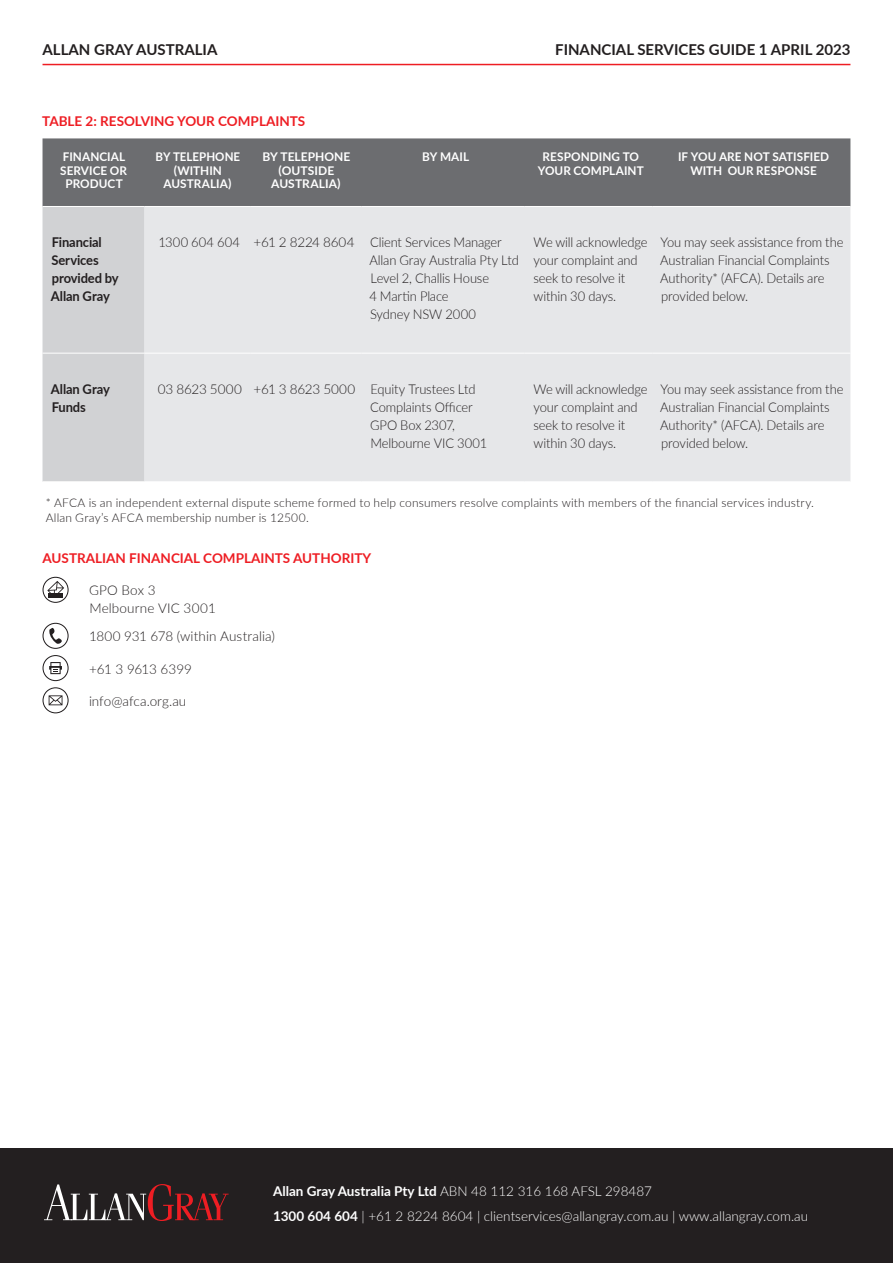
<style>
.page{position:relative;width:893px;height:1263px;background:#fff}
.page>*{position:absolute;margin:0;border:0;box-sizing:border-box;transform-origin:0 0}
.t1{font:700 15px "Lato";color:#231f20}
.t2{font:300 13.5px/18px "Lato";letter-spacing:-.01em;color:#231f20;scale:.96 1}
.t3{font:300 13.5px/25.2px "Lato";color:#fff}
.t4{font:300 13.5px "Lato";letter-spacing:-.01em;color:#231f20}
.Paragraph_Style_1{font:700 13.5px "Lato";color:#ee1d23}
.t5{font:700 13.5px/18px "Lato";letter-spacing:-.01em;color:#231f20;scale:.96 1}
.t6{font:300 13.5px/18px "Lato";letter-spacing:.01em;color:#231f20}
.t7{font:300 12px/15px "Lato";letter-spacing:.015em;color:#231f20}
.Table_H1_-_white{font:700 12px/13.8px "Lato";letter-spacing:.005em;color:#fff;text-align:center}
.Table_H1_-_white-2{font:700 12px/13.8px "Lato";letter-spacing:.005em;color:#fff;text-align:center;scale:.96 1}
.s1{font-weight:700}
</style>
<div class="page">
<hr style="left:43px;top:64px;width:807px;height:1px;background:#ee1d23">
<div style="left:0;top:1148px;width:893px;height:115px;background:#231f20"></div>
<svg style="left:44px;top:1184px;width:185px;height:37px"></svg>
<div style="left:43px;top:138px;width:807px;height:68px;background:#6c6d70"></div>
<div style="left:43px;top:207px;width:102px;height:274px;background:#d1d2d4"></div>
<div style="left:145px;top:207px;width:705px;height:274px;background:#e6e7e9"></div>
<hr style="left:43px;top:353px;width:102px;height:1px;background:#fff">
<hr style="left:145px;top:353px;width:106px;height:1px;background:#fff">
<hr style="left:251px;top:353px;width:110px;height:1px;background:#fff">
<hr style="left:361px;top:353px;width:164px;height:1px;background:#fff">
<hr style="left:525px;top:353px;width:127px;height:1px;background:#fff">
<hr style="left:652px;top:353px;width:198px;height:1px;background:#fff">
<svg style="left:43px;top:577px;width:26px;height:26px"></svg>
<hr style="left:48px;top:594px;width:15px;height:4px;background:#231f20">
<svg style="left:43px;top:623px;width:26px;height:26px"></svg>
<svg style="left:43px;top:655px;width:26px;height:26px"></svg>
<svg style="left:43px;top:687px;width:26px;height:26px"></svg>
<p class="t1" style="left:43px;top:38px;width:176px">ALLAN GRAY AUSTRALIA</p>
<p class="t1" style="left:555px;top:38px;width:297px">FINANCIAL SERVICES GUIDE 1 APRIL 2023</p>
<p class="Paragraph_Style_1" style="left:42px;top:111px;width:265px">TABLE 2: RESOLVING YOUR COMPLAINTS</p>
<p class="Table_H1_-_white" style="left:60px;top:149px;width:68px">FINANCIAL<br>SERVICE OR<br>PRODUCT</p>
<p class="Table_H1_-_white-2" style="left:156px;top:149px;width:90px">BY TELEPHONE (WITHIN<br>AUSTRALIA)</p>
<p class="Table_H1_-_white" style="left:262px;top:149px;width:90px">BY TELEPHONE (OUTSIDE<br>AUSTRALIA)</p>
<p class="Table_H1_-_white" style="left:422px;top:149px;width:48px">BY MAIL</p>
<p class="Table_H1_-_white" style="left:538px;top:149px;width:107px;line-height:14.4px">RESPONDING TO<br>YOUR COMPLAINT</p>
<p class="Table_H1_-_white" style="left:678px;top:149px;width:153px;line-height:14.4px">IF YOU ARE NOT SATISFIED<br>WITH OUR RESPONSE</p>
<p class="t5" style="left:51px;top:233px;width:72px">Financial<br>Services provided by<br>Allan Gray</p>
<p class="t2" style="left:158px;top:233px;width:86px">1300 604 604</p>
<p class="t4" style="left:254px;top:233px;width:102px">+61 2 8224 8604</p>
<p class="t2" style="left:369px;top:233px;width:157px">Client Services Manager<br>Allan Gray Australia Pty Ltd<br>Level 2, Challis House<br>4 Martin Place<br>Sydney NSW 2000</p>
<p class="t2" style="left:533px;top:233px;width:120px">We will acknowledge your complaint and seek to resolve it within 30 days.</p>
<p class="t2" style="left:660px;top:233px;width:192px">You may seek assistance from the<br>Australian Financial Complaints<br>Authority* (AFCA). Details are provided below.</p>
<p class="t5" style="left:51px;top:379px;width:63px">Allan Gray<br>Funds</p>
<p class="t4" style="left:158px;top:379px;width:86px">03 8623 5000</p>
<p class="t4" style="left:254px;top:379px;width:103px">+61 3 8623 5000</p>
<p class="t2" style="left:370px;top:379px;width:124px">Equity Trustees Ltd<br>Complaints Officer<br>GPO Box 2307,<br>Melbourne VIC 3001</p>
<p class="t2" style="left:533px;top:379px;width:120px">We will acknowledge your complaint and seek to resolve it within 30 days.</p>
<p class="t2" style="left:660px;top:379px;width:192px">You may seek assistance from the<br>Australian Financial Complaints<br>Authority* (AFCA). Details are provided below.</p>
<p class="t7" style="left:46px;top:494px;width:769px">* AFCA is an independent external dispute scheme formed to help consumers resolve complaints with members of the financial services industry.<br>Allan Gray’s AFCA membership number is 12500.</p>
<p class="Paragraph_Style_1" style="left:42px;top:548px;width:330px">AUSTRALIAN FINANCIAL COMPLAINTS AUTHORITY</p>
<p class="t6" style="left:89px;top:581px;width:128px">GPO Box 3<br>Melbourne VIC 3001</p>
<p class="t4" style="left:89px;top:627px;width:188px">1800 931 678 (within Australia)</p>
<p class="t4" style="left:89px;top:659px;width:105px">+61 3 9613 6399</p>
<p class="t4" style="left:89px;top:692px;width:99px">info@afca.org.au</p>
<p class="t3" style="left:273px;top:1178px;width:537px"><span class="s1">Allan Gray Australia Pty Ltd</span> ABN 48 112 316 168 AFSL 298487<br><span class="s1">1300 604 604</span> | +61 2 8224 8604 | clientservices@allangray.com.au | www.allangray.com.au</p>
</div>
